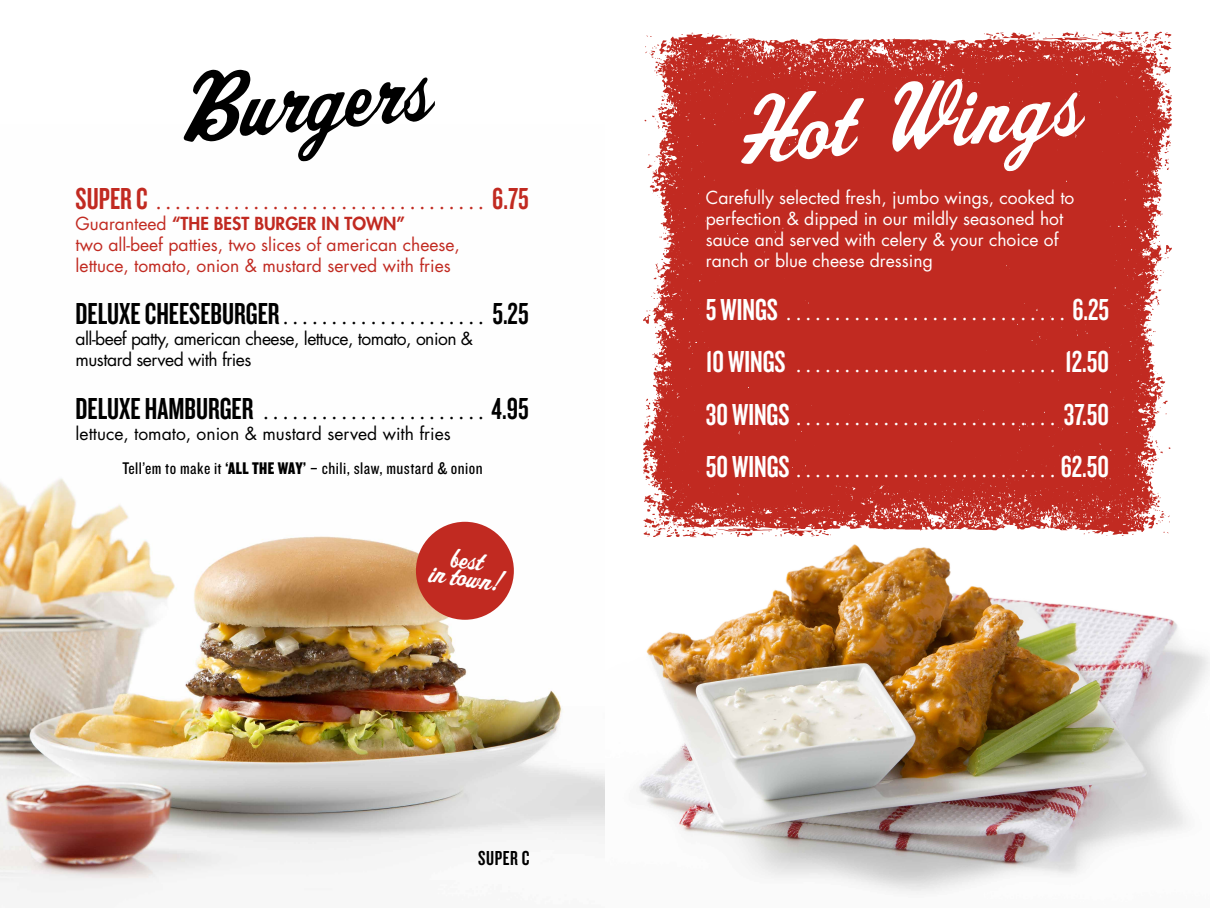
<style>
.page{position:relative;width:1210px;height:908px;background:#fff}
.page>*{position:absolute;margin:0;border:0;box-sizing:border-box;transform-origin:0 0}
.t1{font:105px "Aktuelle";color:#fff}
.t2{font:105px "Aktuelle";color:#000}
.t3{font:31.74px "Aktuelle";color:#fff}
.t4{font:300 31.5px/52.5px "Futura";color:#fff;text-align:justify}
.t5{font:300 31.5px "Futura";color:#c12a21}
.t6{font:31.5px "Knockout HTF48 Featherweight";color:#000}
.t7{font:300 31.5px "Futura";color:#000}
.t8{font:21px "Knockout HTF48 Featherweight";letter-spacing:.025em;color:#000}
.t9{font:17.5px/21px "Futura";color:#fff}
.t10{font:17.5px/21px "Futura";color:#c12a21}
.t11{font:17.5px/21px "Futura";letter-spacing:-.03em;color:#000}
.t12{font:17.5px "Knockout HTF29 Junior Liteweight";letter-spacing:.025em;color:#000}
.t13{font:17.5px "Futura";color:#000}
.s1{font-family:"Knockout HTF48 Featherweight";font-weight:400}
.s2{font-weight:800}
.s3{font-family:"Futura";font-weight:300}
.s4{font-family:"Knockout HTF69 Full Liteweight"}
</style>
<div class="page">
<img style="left:0;top:478px;width:605px;height:415px">
<div style="left:416px;top:521px;width:98px;height:98px;background:#c12a21;border-radius:50%"></div>
<svg style="left:644px;top:31px;width:528px;height:142px;background:#c94841"></svg>
<img style="left:638px;top:173px;width:572px;height:721px">
<h1 class="t2" style="left:167px;top:44px;width:257px;rotate:-5deg">Burgers</h1>
<p class="t5" style="left:76px;top:177px;width:454px"><span class="s1">SUPER C</span> .................................. <span class="s1">6.75</span></p>
<p class="t10" style="left:76px;top:212px;width:386px">Guaranteed <span class="s2">“THE BEST BURGER IN TOWN”<br></span>two all-beef patties, two slices of american cheese, lettuce, tomato, onion &amp; mustard served with fries</p>
<p class="t6" style="left:76px;top:297px;width:454px">DELUXE CHEESEBURGER<span class="s3">.....................</span> 5.25</p>
<p class="t11" style="left:76px;top:328px;width:399px">all-beef patty, american cheese, lettuce, tomato, onion &amp; mustard served with fries</p>
<p class="t7" style="left:76px;top:387px;width:454px"><span class="s1">DELUXE HAMBURGER</span> ....................... <span class="s1">4.95</span></p>
<p class="t13" style="left:76px;top:421px;width:377px">lettuce, tomato, onion &amp; mustard served with fries</p>
<p class="t12" style="left:122px;top:459px;width:362px">Tell’em to make it <span class="s4">‘ALL THE WAY’</span> – chili, slaw, mustard &amp; onion</p>
<p class="t3" style="left:453px;top:537px;width:34px;rotate:8deg">best</p>
<p class="t3" style="left:432px;top:552px;width:73px;rotate:8deg">in town!</p>
<p class="t8" style="left:478px;top:846px;width:53px">SUPER C</p>
<h1 class="t1" style="left:727px;top:66px;width:347px;rotate:-5deg">Hot Wings</h1>
<p class="t9" style="left:706px;top:187px;width:370px">Carefully selected fresh, jumbo wings, cooked to perfection &amp; dipped in our mildly seasoned hot sauce and served with celery &amp; your choice of ranch or blue cheese dressing</p>
<p class="t4" style="left:706px;top:282px;width:405px"><span class="s1">5 WINGS</span> ............................. <span class="s1">6.25<br>10 WINGS</span> ........................... <span class="s1">12.50<br>30 WINGS</span>........................... <span class="s1">37.50<br>50 WINGS</span>...........................<span class="s1">62.50</span></p>
</div>
